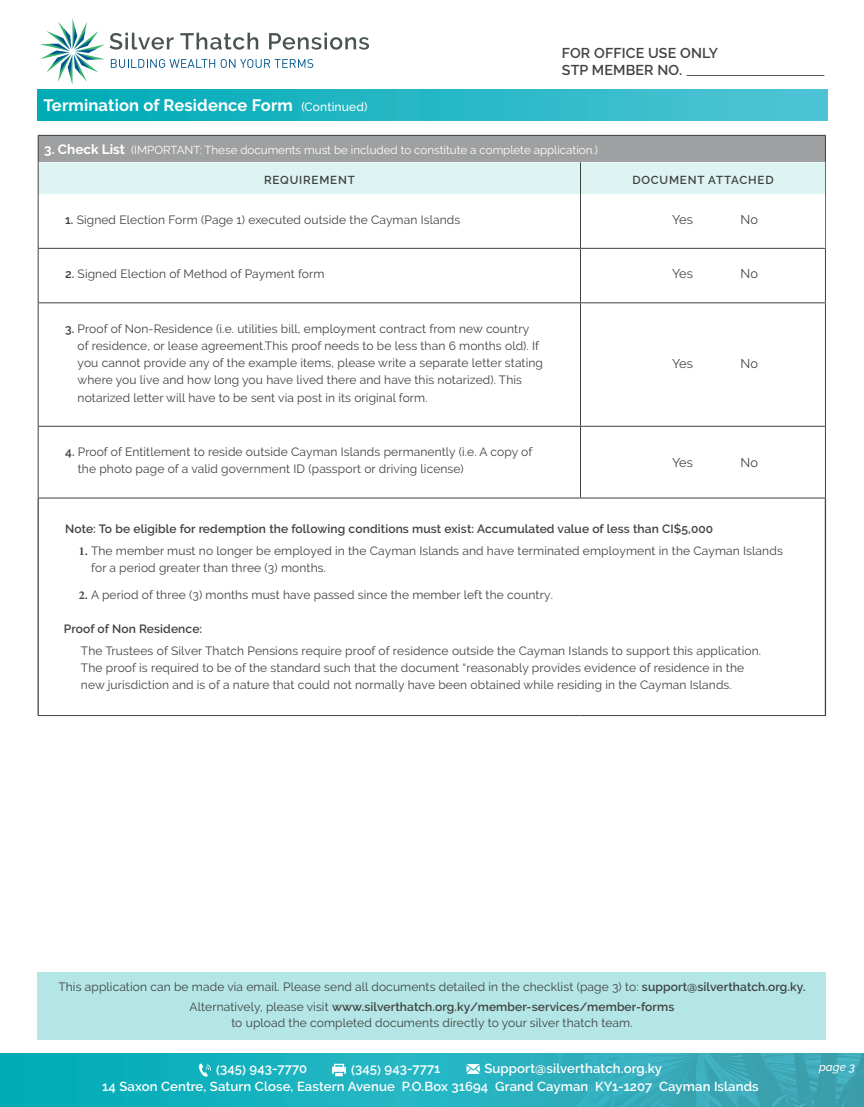
<style>
.page{position:relative;width:864px;height:1107px;background:#fff}
.page>*{position:absolute;margin:0;border:0;box-sizing:border-box;transform-origin:0 0}
.t1{font:700 16.5px "Raleway";letter-spacing:.01em;color:#fff}
.t2{font:14.25px "Raleway";color:#404143}
.t3{font:600 14.25px "Raleway";letter-spacing:.01em;color:#404143}
.t4{font:600 13.05px "Raleway";letter-spacing:.01em;color:#fff}
.t5{font:12.75px "Raleway";letter-spacing:.005em;color:#404143}
.t6{font:12px/17.2px "Raleway";letter-spacing:.01em;color:#404143}
.t7{font:600 12px "Raleway";letter-spacing:.01em;color:#404143}
.t8{font:11.55px "Raleway";color:#fff}
.t9{font:600 11.55px "Raleway";letter-spacing:.07em;color:#404143}
.t10{font:italic 500 11.4px "Raleway";color:#fff}
.s1{font-weight:500;font-size:12px}
.s2{font-weight:600}
.s3{font-weight:700;font-size:13.5px}
.s4{font-family:"Minion Pro";font-weight:700}
</style>
<div class="page">
<svg style="left:110px;top:33px;width:64px;height:17px"></svg>
<svg style="left:180px;top:33px;width:78px;height:17px"></svg>
<svg style="left:269px;top:33px;width:100px;height:17px"></svg>
<svg style="left:111px;top:59px;width:104px;height:9px"></svg>
<svg style="left:221px;top:59px;width:92px;height:9px"></svg>
<svg style="left:41px;top:19px;width:63px;height:65px"></svg>
<svg style="left:0;top:1053px;width:444px;height:54px;background:#12b1bd"></svg>
<img style="left:444px;top:1053px;width:420px;height:54px">
<svg style="left:467px;top:1064px;width:13px;height:10px"></svg>
<svg style="left:196px;top:1063px;width:15px;height:15px"></svg>
<svg style="left:332px;top:1064px;width:14px;height:12px"></svg>
<div style="left:38px;top:89px;width:789px;height:32px;background:linear-gradient(to right,#00abb5,#50c4d5)"></div>
<hr style="left:38px;top:194px;width:1px;height:54px;background:#404143">
<hr style="left:580px;top:194px;width:1px;height:54px;background:#404143">
<hr style="left:825px;top:162px;width:1px;height:86px;background:#404143">
<hr style="left:38px;top:248px;width:542px;height:1px;background:#404143">
<hr style="left:38px;top:249px;width:1px;height:53px;background:#404143">
<hr style="left:580px;top:248px;width:246px;height:1px;background:#404143">
<hr style="left:580px;top:249px;width:1px;height:53px;background:#404143">
<hr style="left:825px;top:249px;width:1px;height:53px;background:#404143">
<hr style="left:38px;top:302px;width:542px;height:1px;background:#404143">
<hr style="left:38px;top:303px;width:1px;height:123px;background:#404143">
<hr style="left:580px;top:302px;width:246px;height:1px;background:#404143">
<hr style="left:580px;top:303px;width:1px;height:123px;background:#404143">
<hr style="left:825px;top:303px;width:1px;height:123px;background:#404143">
<hr style="left:38px;top:426px;width:542px;height:1px;background:#404143">
<hr style="left:38px;top:427px;width:1px;height:71px;background:#404143">
<hr style="left:580px;top:426px;width:246px;height:1px;background:#404143">
<hr style="left:580px;top:427px;width:1px;height:71px;background:#404143">
<hr style="left:825px;top:427px;width:1px;height:71px;background:#404143">
<hr style="left:38px;top:498px;width:542px;height:1px;background:#404143">
<hr style="left:38px;top:498px;width:1px;height:217px;background:#404143">
<hr style="left:580px;top:498px;width:246px;height:1px;background:#404143">
<hr style="left:825px;top:498px;width:1px;height:217px;background:#404143">
<hr style="left:38px;top:715px;width:542px;height:1px;background:#404143">
<hr style="left:580px;top:715px;width:246px;height:1px;background:#404143">
<hr style="left:38px;top:135px;width:542px;height:1px;background:#404143">
<hr style="left:580px;top:135px;width:246px;height:1px;background:#404143">
<svg style="left:38px;top:136px;width:788px;height:58px;background:#c1cece"></svg>
<hr style="left:38px;top:162px;width:1px;height:32px;background:#404143">
<hr style="left:580px;top:162px;width:1px;height:32px;background:#404143">
<div style="left:38px;top:972px;width:788px;height:68px;background:#b3e6e4"></div>
<p class="t1" style="left:44px;top:96px;width:325px">Termination of Residence Form <span class="s1">(Continued)</span></p>
<p class="t3" style="left:562px;top:45px;width:158px">FOR OFFICE USE ONLY</p>
<p class="t2" style="left:562px;top:62px;width:265px"><span class="s2">STP MEMBER NO.</span> __________________________</p>
<p class="t8" style="left:44px;top:143px;width:555px"><span class="s3">3. Check List</span> (IMPORTANT: These documents must be included to constitute a complete application.)</p>
<p class="t9" style="left:264px;top:173px;width:92px">REQUIREMENT</p>
<p class="t9" style="left:632px;top:173px;width:143px">DOCUMENT ATTACHED</p>
<p class="t6" style="left:65px;top:211px;width:397px"><span class="s2">1.</span> Signed Election Form (Page 1) executed outside the Cayman Islands</p>
<p class="t5" style="left:672px;top:212px;width:23px">Yes</p>
<p class="t5" style="left:740px;top:212px;width:19px">No</p>
<p class="t6" style="left:65px;top:265px;width:261px"><span class="s2">2.</span> Signed Election of Method of Payment form</p>
<p class="t6" style="left:78px;top:320px;width:467px;text-indent:-12px"><span class="s2">3.</span> Proof of Non-Residence (i.e. utilities bill, employment contract from new country of residence, or lease agreement.This proof needs to be less than 6 months old). If you cannot provide any of the example items, please write a separate letter stating where you live and how long you have lived there and have this notarized). This notarized letter will have to be sent via post in its original form.</p>
<p class="t6" style="left:78px;top:443px;width:456px;text-indent:-13px"><span class="s2">4.</span> Proof of Entitlement to reside outside Cayman Islands permanently (i.e. A copy of the photo page of a valid government ID (passport or driving license)</p>
<p class="t5" style="left:672px;top:267px;width:23px">Yes</p>
<p class="t5" style="left:740px;top:267px;width:19px">No</p>
<p class="t5" style="left:672px;top:356px;width:23px">Yes</p>
<p class="t5" style="left:740px;top:356px;width:19px">No</p>
<p class="t5" style="left:672px;top:455px;width:23px">Yes</p>
<p class="t5" style="left:740px;top:455px;width:19px">No</p>
<p class="t7" style="left:65px;top:522px;width:650px">Note: To be eligible for redemption the following conditions must exist: Accumulated value of less than CI$5,000</p>
<p class="t6" style="left:91px;top:542px;width:693px;text-indent:-12px"><span class="s4">1.</span> The member must no longer be employed in the Cayman Islands and have terminated employment in the Cayman Islands for a period greater than three (3) months.</p>
<p class="t6" style="left:79px;top:586px;width:476px"><span class="s4">2.</span> A period of three (3) months must have passed since the member left the country.</p>
<p class="t7" style="left:64px;top:622px;width:140px">Proof of Non Residence:</p>
<p class="t6" style="left:81px;top:642px;width:682px">The Trustees of Silver Thatch Pensions require proof of residence outside the Cayman Islands to support this application.<br>The proof is required to be of the standard such that the document “reasonably provides evidence of residence in the new jurisdiction and is of a nature that could not normally have been obtained while residing in the Cayman Islands.</p>
<p class="t6" style="left:58px;top:978px;width:749px">This application can be made via email. Please send all documents detailed in the checklist (page 3) to: <span class="s2">support@silverthatch.org.ky.</span></p>
<p class="t6" style="left:190px;top:998px;width:486px;line-height:16.5px;text-align:center">Alternatively, please visit <span class="s2">www.silverthatch.org.ky/member-services/member-forms </span>to upload the completed documents directly to your silver thatch team.</p>
<p class="t4" style="left:216px;top:1061px;width:93px">(345) 943-7770</p>
<p class="t4" style="left:351px;top:1061px;width:91px">(345) 943-7771</p>
<p class="t4" style="left:484px;top:1061px;width:179px">Support@silverthatch.org.ky</p>
<p class="t4" style="left:102px;top:1079px;width:658px">14 Saxon Centre, Saturn Close, Eastern Avenue P.O.Box 31694 Grand Cayman KY1-1207 Cayman Islands</p>
<p class="t10" style="left:819px;top:1060px;width:38px">page 3</p>
</div>
